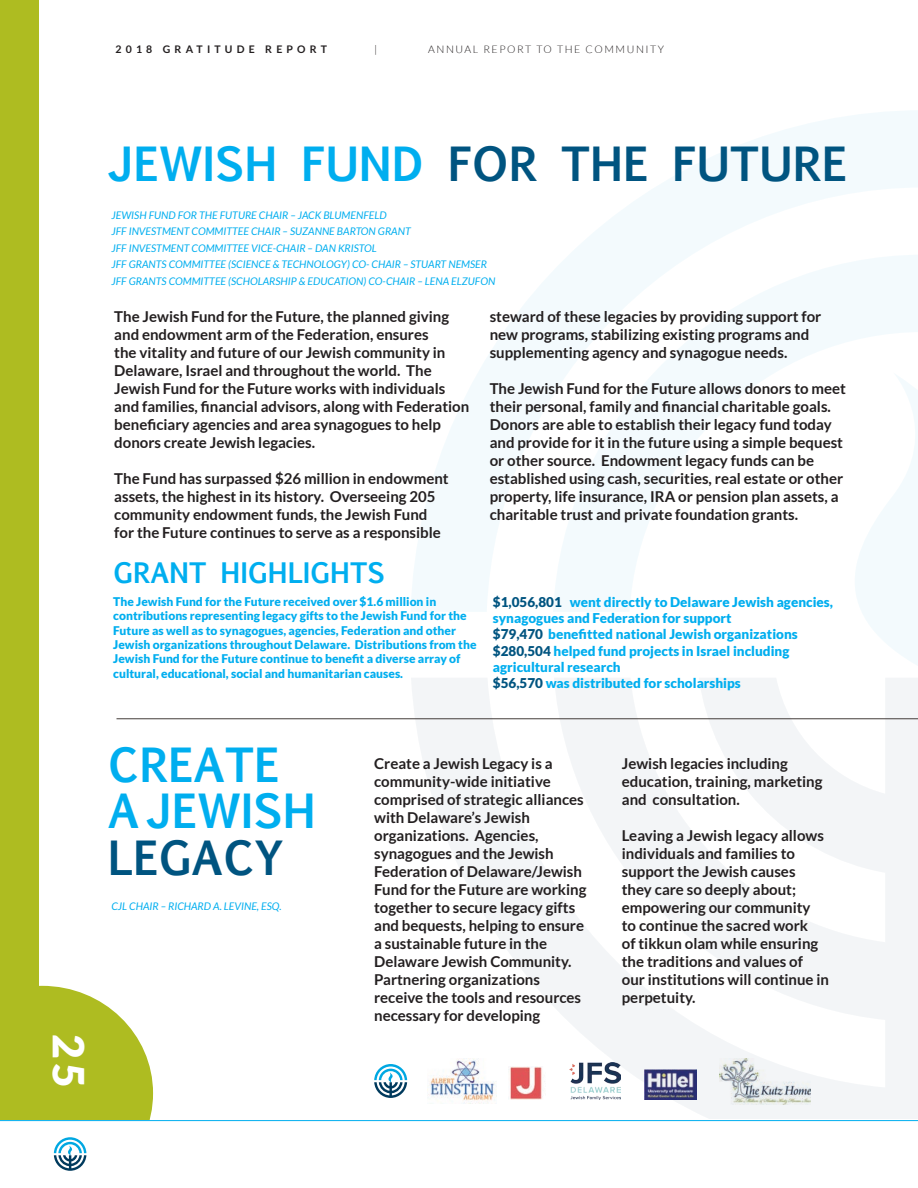
<style>
.page{position:relative;width:918px;height:1188px;background:#fff}
.page>*{position:absolute;margin:0;border:0;box-sizing:border-box;transform-origin:0 0}
.t1{font:700 45px "Euphemia UCAS";color:#005480}
.t2{font:700 45px/46.5px "Euphemia UCAS";color:#00aeef}
.t3{font:900 42.75px "Lato";color:#fff}
.t4{font:700 27px "Euphemia UCAS";color:#00aeef}
.t5{font:700 15px/18px "Lato";color:#231f20}
.t6{font:900 13.5px/16.2px "Lato";color:#00aeef}
.t7{font:900 12px/14.4px "Lato";color:#00aeef}
.t8{font:italic 10.5px "Lato";color:#00aeef}
.t9{font:300 10.5px "Lato";letter-spacing:.15em;color:#231f20}
.t10{font:700 10.5px "Lato";letter-spacing:.4em;color:#231f20}
.s1{color:#00aeef}
.s2{color:#005480}
</style>
<div class="page">
<svg style="left:411px;top:111px;width:507px;height:501px"></svg>
<svg style="left:553px;top:255px;width:365px;height:357px"></svg>
<svg style="left:411px;top:678px;width:507px;height:440px;fill:#f3f5f7"></svg>
<svg style="left:830px;top:372px;width:88px;height:307px"></svg>
<div style="left:0;top:0;width:38px;height:1111px;background:#aebc21"></div>
<hr style="left:0;top:1120px;width:918px;height:1px;background:#00aeef">
<hr style="left:117px;top:719px;width:801px;height:1px;background:#433c3a">
<img style="left:720px;top:1058px;width:90px;height:46px">
<img style="left:644px;top:1070px;width:52px;height:30px">
<img style="left:508px;top:1067px;width:38px;height:32px">
<img style="left:427px;top:1058px;width:69px;height:46px">
<svg style="left:374px;top:1064px;width:33px;height:34px"></svg>
<img style="left:570px;top:1063px;width:51px;height:36px">
<svg style="left:0;top:986px;width:153px;height:185px"></svg>
<p class="t10" style="left:115px;top:43px;width:213px">2018 GRATITUDE REPORT</p>
<p class="t9" style="left:374px;top:43px;width:5px">|</p>
<p class="t9" style="left:428px;top:43px;width:238px">ANNUAL REPORT TO THE COMMUNITY</p>
<p class="t3" style="left:94px;top:1034px;width:55px;rotate:90deg">25</p>
<p class="t1" style="left:108px;top:130px;width:741px"><span class="s1">JEWISH FUND</span> FOR THE FUTURE</p>
<p class="t8" style="left:111px;top:209px;width:277px">JEWISH FUND FOR THE FUTURE CHAIR – JACK BLUMENFELD</p>
<p class="t8" style="left:111px;top:226px;width:301px">JFF INVESTMENT COMMITTEE CHAIR – SUZANNE BARTON GRANT</p>
<p class="t8" style="left:111px;top:242px;width:267px">JFF INVESTMENT COMMITTEE VICE-CHAIR – DAN KRISTOL</p>
<p class="t8" style="left:111px;top:259px;width:377px">JFF GRANTS COMMITTEE (SCIENCE &amp; TECHNOLOGY) CO- CHAIR – STUART NEMSER</p>
<p class="t8" style="left:111px;top:275px;width:385px">JFF GRANTS COMMITTEE (SCHOLARSHIP &amp; EDUCATION) CO-CHAIR – LENA ELZUFON</p>
<p class="t5" style="left:114px;top:307px;width:357px">The Jewish Fund for the Future, the planned giving and endowment arm of the Federation, ensures<br>the vitality and future of our Jewish community in Delaware, Israel and throughout the world. The Jewish Fund for the Future works with individuals and families, financial advisors, along with Federation beneficiary agencies and area synagogues to help donors create Jewish legacies.</p>
<p class="t5" style="left:114px;top:469px;width:336px">The Fund has surpassed $26 million in endowment assets, the highest in its history. Overseeing 205 community endowment funds, the Jewish Fund for the Future continues to serve as a responsible</p>
<p class="t4" style="left:113px;top:552px;width:273px">GRANT HIGHLIGHTS</p>
<p class="t5" style="left:490px;top:307px;width:333px">steward of these legacies by providing support for new programs, stabilizing existing programs and supplementing agency and synagogue needs.</p>
<p class="t5" style="left:490px;top:379px;width:358px">The Jewish Fund for the Future allows donors to meet their personal, family and financial charitable goals.<br>Donors are able to establish their legacy fund today and provide for it in the future using a simple bequest or other source. Endowment legacy funds can be established using cash, securities, real estate or other property, life insurance, IRA or pension plan assets, a charitable trust and private foundation grants.</p>
<p class="t7" style="left:113px;top:594px;width:365px">The Jewish Fund for the Future received over $1.6 million in contributions representing legacy gifts to the Jewish Fund for the Future as well as to synagogues, agencies, Federation and other Jewish organizations throughout Delaware. Distributions from the Jewish Fund for the Future continue to benefit a diverse array of cultural, educational, social and humanitarian causes.</p>
<p class="t6" style="left:493px;top:594px;width:342px"><span class="s2">$1,056,801</span> went directly to Delaware Jewish agencies, synagogues and Federation for support</p>
<p class="t6" style="left:493px;top:626px;width:306px"><span class="s2">$79,470</span> benefitted national Jewish organizations</p>
<p class="t6" style="left:493px;top:642px;width:298px"><span class="s2">$280,504</span> helped fund projects in Israel including agricultural research</p>
<p class="t6" style="left:493px;top:675px;width:249px"><span class="s2">$56,570</span> was distributed for scholarships</p>
<p class="t2" style="left:108px;top:741px;width:173px">CREATE</p>
<p class="t2" style="left:108px;top:787px;width:209px">A JEWISH<br><span class="s2">LEGACY</span></p>
<p class="t8" style="left:111px;top:900px;width:172px">CJL CHAIR – RICHARD A. LEVINE, ESQ.</p>
<p class="t5" style="left:374px;top:754px;width:214px">Create a Jewish Legacy is a community-wide initiative comprised of strategic alliances with Delaware’s Jewish organizations. Agencies, synagogues and the Jewish<br>Federation of Delaware/Jewish<br>Fund for the Future are working together to secure legacy gifts and bequests, helping to ensure a sustainable future in the<br>Delaware Jewish Community.<br>Partnering organizations receive the tools and resources necessary for developing</p>
<p class="t5" style="left:622px;top:754px;width:202px">Jewish legacies including education, training, marketing and consultation.</p>
<p class="t5" style="left:622px;top:826px;width:209px">Leaving a Jewish legacy allows individuals and families to support the Jewish causes they care so deeply about; empowering our community<br>to continue the sacred work<br>of tikkun olam while ensuring the traditions and values of our institutions will continue in perpetuity.</p>
</div>
